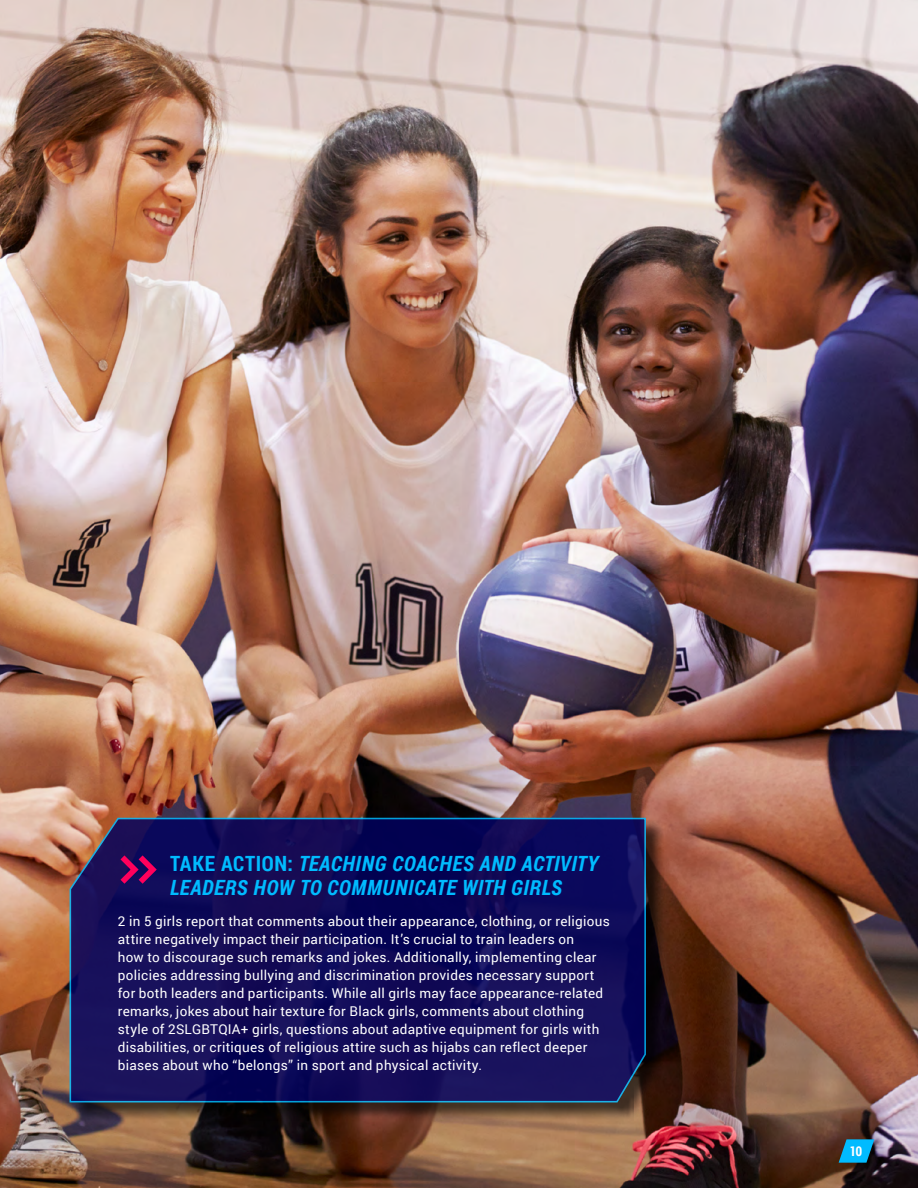
<style>
.page{position:relative;width:918px;height:1188px;background:#fff}
.page>*{position:absolute;margin:0;border:0;box-sizing:border-box;transform-origin:0 0}
.t1{font:italic 700 21px/24px "Roboto Condensed";letter-spacing:.025em;color:#0bf}
.t2{font:13.5px/18px "Roboto";letter-spacing:.02em;color:#fff}
.t3{font:700 13.5px "Roboto Condensed";color:#fff}
.s1{font-style:normal}
</style>
<div class="page">
<img style="left:0;top:0;width:918px;height:1188px">
<div style="left:72px;top:820px;width:593px;height:301px;background:#000;opacity:.75"></div>
<svg style="left:69px;top:816px;width:578px;height:287px;background:#130f59"></svg>
<svg style="left:115px;top:849px;width:46px;height:41px;background:#420959"></svg>
<svg style="left:839px;top:1139px;width:35px;height:24px"></svg>
<h1 class="t1" style="left:170px;top:851px;width:430px"><span class="s1">TAKE ACTION:</span> TEACHING COACHES AND ACTIVITY<br>LEADERS HOW TO COMMUNICATE WITH GIRLS</h1>
<p class="t2" style="left:118px;top:911px;width:494px">2 in 5 girls report that comments about their appearance, clothing, or religious attire negatively impact their participation. It’s crucial to train leaders on<br>how to discourage such remarks and jokes. Additionally, implementing clear policies addressing bullying and discrimination provides necessary support for both leaders and participants. While all girls may face appearance-related remarks, jokes about hair texture for Black girls, comments about clothing style of 2SLGBTQIA+ girls, questions about adaptive equipment for girls with disabilities, or critiques of religious attire such as hijabs can reflect deeper biases about who “belongs” in sport and physical activity.</p>
<p class="t3" style="left:851px;top:1142px;width:13px">10</p>
</div>
